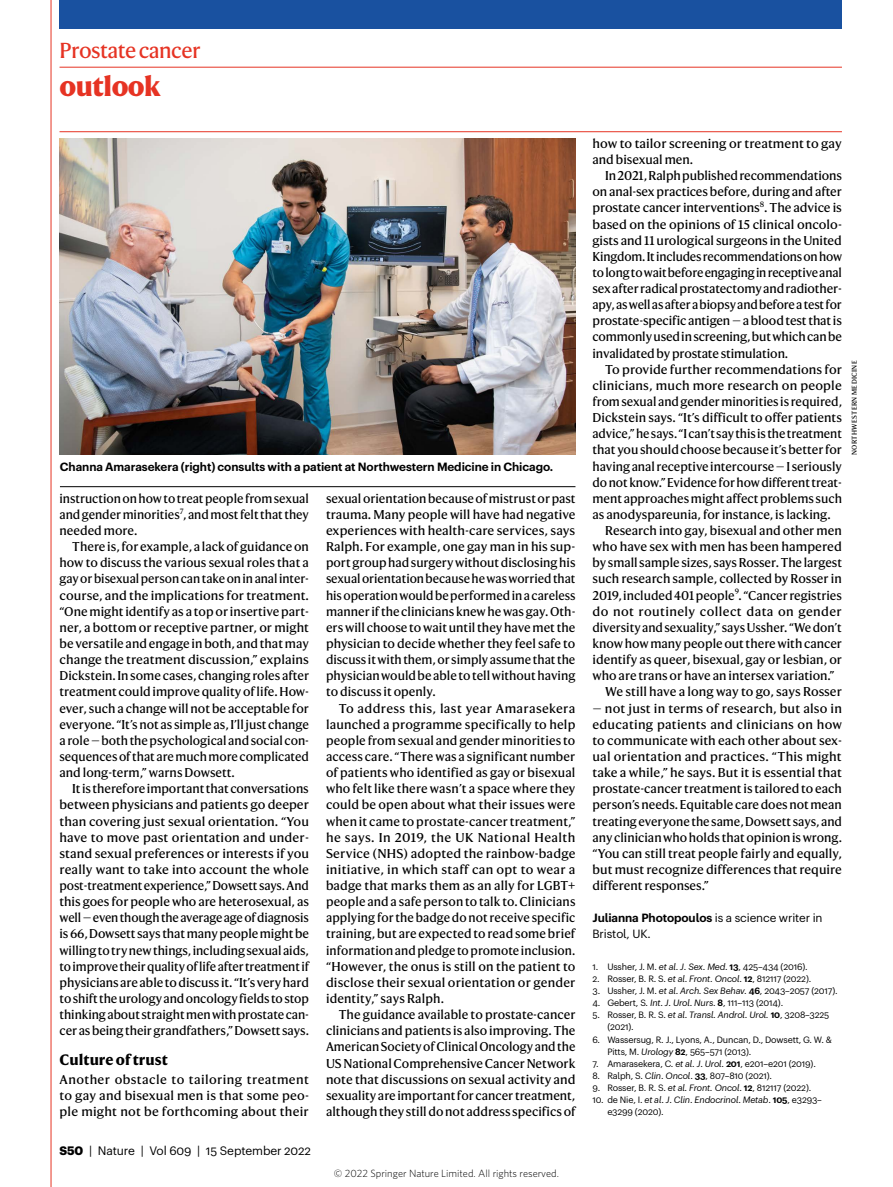
<style>
.page{position:relative;width:893px;height:1187px;background:#fff}
.page>*{position:absolute;margin:0;border:0;box-sizing:border-box;transform-origin:0 0}
.t1{font:800 27px "Harding";letter-spacing:-.02em;color:#e63323}
.t2{font:21px "Harding Text";letter-spacing:-.025em;color:#e63323}
.t3{font:700 14.7px "Harding Text";color:#000}
.t4{font:12.3px/16.2px "Harding Text";color:#000;text-align:justify}
.t5{font:12.3px "Harding Text";letter-spacing:.03em;color:#000}
.t6{font:12px "Graphik Naturel";letter-spacing:-.01em;color:#000}
.t7{font:600 11.7px "Graphik Naturel";letter-spacing:-.005em;color:#000}
.t8{font:11.7px/16px "Graphik Naturel";letter-spacing:-.01em;color:#000}
.t9{font:300 10.5px "Whitney";color:#000}
.t10{font:9px/12.1px "Graphik Naturel";letter-spacing:-.015em;color:#000}
.t11{font:6.75px "Harding Text";letter-spacing:.05em;color:#000}
.s1{font-weight:700}
.s2{font-weight:600}
.s3{font-style:italic}
</style>
<div class="page">
<img style="left:60px;top:138px;width:515px;height:316px">
<hr style="left:60px;top:486px;width:515px;height:1px;background:#000">
<hr style="left:51px;top:0;width:1px;height:1186px;background:#e63323">
<hr style="left:60px;top:67px;width:782px;height:1px;background:#e63323">
<hr style="left:60px;top:131px;width:782px;height:1px;background:#e63323">
<div style="left:60px;top:0;width:782px;height:29px;background:#1951a0"></div>
<h2 class="t2" style="left:60px;top:37px;width:143px">Prostate cancer</h2>
<h1 class="t1" style="left:60px;top:70px;width:103px">outlook</h1>
<p class="t7" style="left:60px;top:457px;width:495px">Channa Amarasekera (right) consults with a patient at Northwestern Medicine in Chicago.</p>
<p class="t4" style="left:60px;top:490px;width:251px">instruction on how to treat people from sexual and gender minorities<sup>7</sup>, and most felt that they needed more.</p>
<p class="t4" style="left:60px;top:539px;width:251px;text-indent:13px">There is, for example, a lack of guidance on how to discuss the various sexual roles that a gay or bisexual person can take on in anal inter&shy;course, and the implications for treatment. “One might identify as a top or insertive part&shy;ner, a bottom or receptive partner, or might be versatile and engage in both, and that may change the treatment discussion,” explains Dickstein. In some cases, changing roles after treatment could improve quality of life. How&shy;ever, such a change will not be acceptable for everyone. “It’s not as simple as, I’ll just change a role — both the psychological and social con&shy;sequences of that are much more complicated and long-term,” warns Dowsett.</p>
<p class="t4" style="left:60px;top:780px;width:251px;text-indent:13px">It is therefore important that conversations between physicians and patients go deeper than covering just sexual orientation. “You have to move past orientation and under&shy;stand sexual preferences or interests if you really want to take into account the whole post-treatment experience,” Dowsett says. And this goes for people who are heterosexual, as well — even though the average age of diagnosis is 66, Dowsett says that many people might be willing to try new things, including sexual aids, to improve their quality of life after treatment if physicians are able to discuss it. “It’s very hard to shift the urology and oncology fields to stop thinking about straight men with prostate can&shy;cer as being their grandfathers,” Dowsett says.</p>
<p class="t3" style="left:60px;top:1050px;width:110px">Culture of trust</p>
<p class="t4" style="left:60px;top:1071px;width:251px">Another obstacle to tailoring treatment to gay and bisexual men is that some peo&shy;ple might not be forthcoming about their</p>
<p class="t6" style="left:60px;top:1141px;width:253px"><span class="s1">S50</span> | Nature | Vol 609 | 15 September 2022</p>
<p class="t4" style="left:326px;top:490px;width:251px">sexual orientation because of mistrust or past trauma. Many people will have had negative experiences with health-care services, says Ralph. For example, one gay man in his sup&shy;port group had surgery without disclosing his sexual orientation because he was worried that his operation would be performed in a careless manner if the clinicians knew he was gay. Oth&shy;ers will choose to wait until they have met the physician to decide whether they feel safe to discuss it with them, or simply assume that the physician would be able to tell without having to discuss it openly.</p>
<p class="t4" style="left:326px;top:700px;width:251px;text-indent:13px">To address this, last year Amarasekera launched a programme specifically to help people from sexual and gender minorities to access care. “There was a significant number of patients who identified as gay or bisexual who felt like there wasn’t a space where they could be open about what their issues were when it came to prostate-cancer treatment,” he says. In 2019, the UK National Health Service (NHS) adopted the rainbow-badge initiative, in which staff can opt to wear a badge that marks them as an ally for LGBT+ people and a safe person to talk to. Clinicians applying for the badge do not receive specific training, but are expected to read some brief information and pledge to promote inclusion. “However, the onus is still on the patient to disclose their sexual orientation or gender identity,” says Ralph.</p>
<p class="t4" style="left:326px;top:1006px;width:251px;text-indent:13px">The guidance available to prostate-cancer clinicians and patients is also improving. The American Society of Clinical Oncology and the US National Comprehensive Cancer Network note that discussions on sexual activity and sexuality are important for cancer treatment, although they still do not address specifics of</p>
<p class="t9" style="left:334px;top:1166px;width:226px">© 2022 Springer Nature Limited. All rights reserved.</p>
<p class="t4" style="left:592px;top:135px;width:251px">how to tailor screening or treatment to gay and bisexual men.</p>
<p class="t4" style="left:592px;top:168px;width:251px;text-indent:13px">In 2021, Ralph published recommendations on anal-sex practices before, during and after prostate cancer interventions<sup>8</sup>. The advice is based on the opinions of 15 clinical oncolo&shy;gists and 11 urological surgeons in the United Kingdom. It includes recommendations on how to long to wait before engaging in receptive anal sex after radical prostatectomy and radiother&shy;apy, as well as after a biopsy and before a test for prostate-specific antigen — a blood test that is commonly used in screening, but which can be invalidated by prostate stimulation.</p>
<p class="t4" style="left:605px;top:361px;width:238px">To provide further recommendations for</p>
<p class="t4" style="left:592px;top:377px;width:251px">clinicians, much more research on people</p>
<p class="t4" style="left:592px;top:393px;width:251px">from sexual and gender minorities is required,</p>
<p class="t4" style="left:592px;top:410px;width:251px">Dickstein says. “It’s difficult to offer patients</p>
<p class="t4" style="left:592px;top:426px;width:251px">advice,” he says. “I can’t say this is the treatment</p>
<p class="t4" style="left:592px;top:442px;width:251px">that you should choose because it’s better for</p>
<p class="t4" style="left:592px;top:458px;width:251px">having anal receptive intercourse — I seriously</p>
<p class="t4" style="left:592px;top:474px;width:251px">do not know.” Evidence for how different treat-</p>
<p class="t4" style="left:592px;top:490px;width:251px">ment approaches might affect problems such</p>
<p class="t4" style="left:592px;top:506px;width:240px">as anodyspareunia, for instance, is lacking.</p>
<p class="t4" style="left:605px;top:522px;width:238px">Research into gay, bisexual and other men</p>
<p class="t4" style="left:592px;top:539px;width:251px">who have sex with men has been hampered</p>
<p class="t4" style="left:592px;top:555px;width:251px">by small sample sizes, says Rosser. The largest</p>
<p class="t4" style="left:592px;top:571px;width:251px">such research sample, collected by Rosser in</p>
<p class="t4" style="left:592px;top:587px;width:251px">2019, included 401 people<sup>9</sup>. “Cancer registries</p>
<p class="t5" style="left:592px;top:604px;width:251px">do not routinely collect data on gender</p>
<p class="t4" style="left:592px;top:619px;width:251px">diversity and sexuality,” says Ussher. “We don’t</p>
<p class="t4" style="left:592px;top:635px;width:251px">know how many people out there with cancer</p>
<p class="t4" style="left:592px;top:651px;width:251px">identify as queer, bisexual, gay or lesbian, or</p>
<p class="t4" style="left:592px;top:668px;width:244px">who are trans or have an intersex variation.”</p>
<p class="t4" style="left:605px;top:684px;width:238px">We still have a long way to go, says Rosser</p>
<p class="t4" style="left:592px;top:700px;width:251px">— not just in terms of research, but also in educating patients and clinicians on how to communicate with each other about sex&shy;ual orientation and practices. “This might take a while,” he says. But it is essential that prostate-cancer treatment is tailored to each person’s needs. Equitable care does not mean treating everyone the same, Dowsett says, and any clinician who holds that opinion is wrong. “You can still treat people fairly and equally, but must recognize differences that require different responses.”</p>
<p class="t8" style="left:592px;top:909px;width:232px"><span class="s2">Julianna Photopoulos</span> is a science writer in<br>Bristol, UK.</p>
<p class="t10" style="left:592px;top:960px;width:217px">1. Ussher, J. M. <span class="s3">et al</span>. <span class="s3">J</span>. <span class="s3">Sex</span>. <span class="s3">Med</span>. <span class="s2">13</span>, 425–434 (2016).</p>
<p class="t10" style="left:592px;top:972px;width:220px">2. Rosser, B. R. S. <span class="s3">et al</span>. <span class="s3">Front</span>. <span class="s3">Oncol</span>. <span class="s2">12</span>, 812117 (2022).</p>
<p class="t10" style="left:592px;top:984px;width:247px">3. Ussher, J. M. <span class="s3">et al</span>. <span class="s3">Arch. Sex Behav.</span> <span class="s2">46</span>, 2043–2057 (2017).</p>
<p class="t10" style="left:592px;top:996px;width:192px">4. Gebert, S. <span class="s3">Int</span>. <span class="s3">J</span>. <span class="s3">Urol</span>. <span class="s3">Nurs</span>. <span class="s2">8</span>, 111–113 (2014).</p>
<p class="t10" style="left:607px;top:1008px;width:223px;text-indent:-15px">5. Rosser, B. R. S. <span class="s3">et al</span>. <span class="s3">Transl. Androl. Urol.</span> <span class="s2">10</span>, 3208–3225 (2021).</p>
<p class="t10" style="left:607px;top:1032px;width:226px;text-indent:-15px">6. Wassersug, R. J., Lyons, A., Duncan, D., Dowsett, G. W. &amp;<br>Pitts, M. <span class="s3">Urology</span> <span class="s2">82</span>, 565–571 (2013).</p>
<p class="t10" style="left:592px;top:1056px;width:225px">7. Amarasekera, C. <span class="s3">et al</span>. <span class="s3">J</span>. <span class="s3">Urol</span>. <span class="s2">201</span>, e201–e201 (2019).</p>
<p class="t10" style="left:592px;top:1068px;width:181px">8. Ralph, S. <span class="s3">Clin</span>. <span class="s3">Oncol</span>. <span class="s2">33</span>, 807–810 (2021).</p>
<p class="t10" style="left:592px;top:1080px;width:220px">9. Rosser, B. R. S. <span class="s3">et al. Front. Oncol</span>. <span class="s2">12</span>, 812117 (2022).</p>
<p class="t10" style="left:607px;top:1092px;width:216px;text-indent:-15px">10. de Nie, I. <span class="s3">et al</span>. <span class="s3">J</span>. <span class="s3">Clin</span>. <span class="s3">Endocrinol</span>. <span class="s3">Metab</span>. <span class="s2">105</span>, e3293– e3299 (2020).</p>
<p class="t11" style="left:850px;top:455px;width:96px;rotate:-90deg">NORTHWESTERN MEDICINE</p>
</div>
